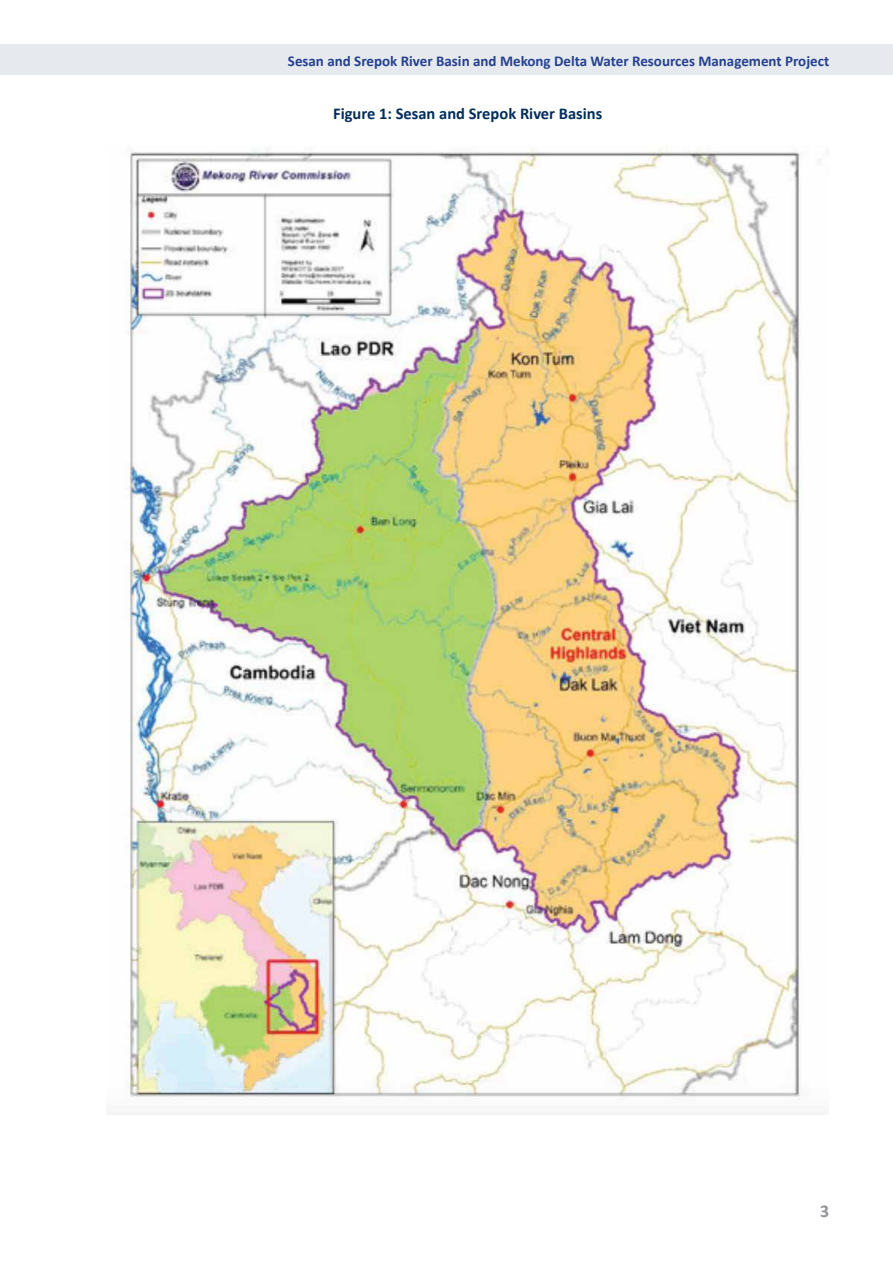
<style>
.page{position:relative;width:893px;height:1263px;background:#fff}
.page>*{position:absolute;margin:0;border:0;box-sizing:border-box;transform-origin:0 0}
.t1{font:700 18px "Calibri";color:#939598}
.t2{font:700 16.5px "Calibri";color:#002d5b}
.t3{font:700 15px "Calibri";color:#25408f}
</style>
<div class="page">
<div style="left:0;top:45px;width:893px;height:30px;background:#e6eaef"></div>
<img style="left:129px;top:148px;width:699px;height:952px">
<p class="t3" style="left:288px;top:50px;width:543px">Sesan and Srepok River Basin and Mekong Delta Water Resources Management Project</p>
<p class="t2" style="left:333px;top:102px;width:271px">Figure 1: Sesan and Srepok River Basins</p>
<p class="t1" style="left:820px;top:1198px;width:11px">3</p>
</div>
